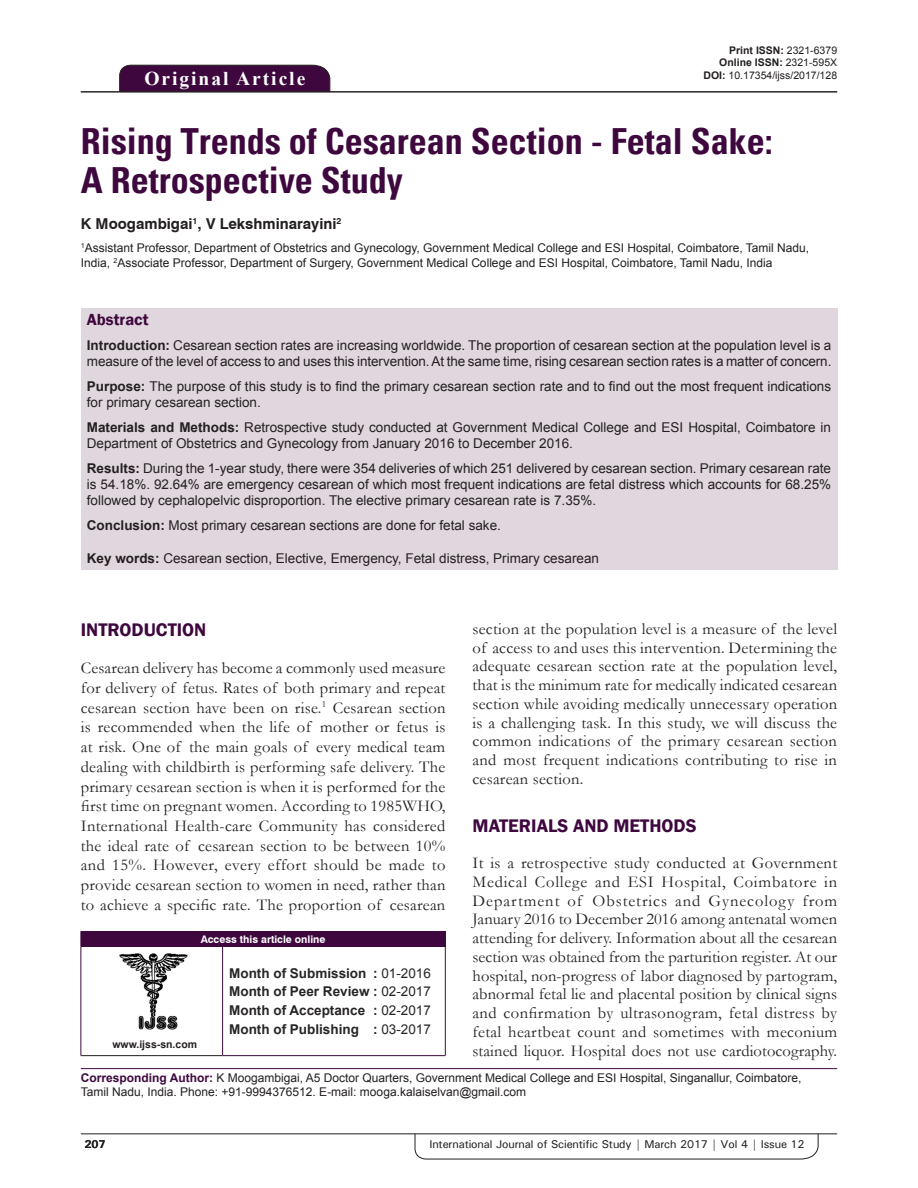
<style>
.page{position:relative;width:918px;height:1188px;background:#fff}
.page>*{position:absolute;margin:0;border:0;box-sizing:border-box;transform-origin:0 0}
.AT{font:700 condensed 36px/39px "Univers";color:#3e083e}
.AH{font:700 19.5px "Times New Roman";letter-spacing:.1em;color:#fff}
.t1{font:600 18.75px "Franklin Gothic";color:#3e083e}
.TX{font:16.5px/18.8px "Garamond";letter-spacing:.015em;color:#231f20;text-align:justify}
.ABSH{font:600 16.5px "Franklin Gothic";color:#3e083e}
.AU{font:700 15px "Swiss 721 BT";color:#231f20}
.ABS{font:13.5px/16.2px "Arial";color:#231f20}
.HIS{font:700 13.5px/18.8px "Arial";color:#282526;text-align:justify}
.KWD{font:13.5px "Arial";color:#231f20}
.AFF{font:12px/14.4px "Arial";color:#231f20}
.ADD{font:12px/14.4px "Arial";color:#231f20}
.RF{font:500 11.25px "Univers";letter-spacing:-.01em;color:#231f20}
.t2{font:700 11.25px "Univers";color:#231f20}
.DOI{font:700 10.5px "Arial";color:#231f20}
.DOI-2{font:10.5px "Arial";color:#231f20}
.AAO{font:700 10.5px "Swiss 721 BT";color:#fff}
.Web{font:700 10.5px "Arial";color:#231f20}
.s1{font-weight:400}
.s2{font-weight:700}
.s3{font-weight:700;color:#3e083e}
</style>
<div class="page">
<svg style="left:415px;top:1133px;width:404px;height:26px"></svg>
<hr style="left:81px;top:1134px;width:756px;height:1px;background:#231f20">
<div style="left:119px;top:65px;width:211px;height:26px;background:#3e083e"></div>
<hr style="left:81px;top:91px;width:756px;height:1px;background:#231f20">
<div style="left:81px;top:308px;width:756px;height:261px;background:#e0d7de"></div>
<img style="left:119px;top:953px;width:69px;height:76px">
<div style="left:81px;top:931px;width:364px;height:15px;background:#3e083e"></div>
<svg style="left:445px;top:931px;width:1px;height:15px"></svg>
<hr style="left:81px;top:946px;width:142px;height:1px;background:#3e083e">
<hr style="left:81px;top:947px;width:1px;height:108px;background:#3e083e">
<hr style="left:81px;top:1055px;width:142px;height:1px;background:#231f20">
<hr style="left:223px;top:946px;width:223px;height:1px;background:#3e083e">
<hr style="left:222px;top:947px;width:1px;height:108px;background:#3e083e">
<hr style="left:445px;top:947px;width:1px;height:108px;background:#3e083e">
<hr style="left:223px;top:1055px;width:223px;height:1px;background:#3e083e">
<hr style="left:81px;top:1068px;width:756px;height:1px;background:#3e083e">
<p class="AH" style="left:144px;top:64px;width:162px">Original Article</p>
<p class="DOI" style="left:729px;top:42px;width:109px">Print ISSN: <span class="s1">2321-6379</span></p>
<p class="DOI" style="left:719px;top:55px;width:119px">Online ISSN: <span class="s1">2321-595X</span></p>
<p class="DOI-2" style="left:704px;top:68px;width:135px"><span class="s2">DOI:</span> 10.17354/ijss/2017/128</p>
<p class="AT" style="left:81px;top:122px;width:693px">Rising Trends of Cesarean Section - Fetal Sake:<br>A Retrospective Study</p>
<p class="AU" style="left:81px;top:215px;width:262px">K Moogambigai<sup>1</sup>, V Lekshminarayini<sup>2</sup></p>
<p class="AFF" style="left:81px;top:241px;width:730px"><sup>1</sup>Assistant Professor, Department of Obstetrics and Gynecology, Government Medical College and ESI Hospital, Coimbatore, Tamil Nadu,<br>India, <sup>2</sup>Associate Professor, Department of Surgery, Government Medical College and ESI Hospital, Coimbatore, Tamil Nadu, India</p>
<p class="ABSH" style="left:87px;top:310px;width:63px">Abstract</p>
<p class="ABS" style="left:87px;top:337px;width:746px"><span class="s2">Introduction:</span> Cesarean section rates are increasing worldwide. The proportion of cesarean section at the population level is a measure of the level of access to and uses this intervention. At the same time, rising cesarean section rates is a matter of concern.</p>
<p class="ABS" style="left:87px;top:378px;width:746px"><span class="s2">Purpose:</span> The purpose of this study is to find the primary cesarean section rate and to find out the most frequent indications for primary cesarean section.</p>
<p class="ABS" style="left:87px;top:419px;width:746px"><span class="s2">Materials and Methods:</span> Retrospective study conducted at Government Medical College and ESI Hospital, Coimbatore in<br>Department of Obstetrics and Gynecology from January 2016 to December 2016.</p>
<p class="ABS" style="left:87px;top:460px;width:746px;text-align:justify"><span class="s2">Results:</span> During the 1-year study, there were 354 deliveries of which 251 delivered by cesarean section. Primary cesarean rate is 54.18%. 92.64% are emergency cesarean of which most frequent indications are fetal distress which accounts for 68.25% followed by cephalopelvic disproportion. The elective primary cesarean rate is 7.35%.</p>
<p class="ABS" style="left:87px;top:517px;width:416px"><span class="s2">Conclusion:</span> Most primary cesarean sections are done for fetal sake.</p>
<p class="KWD" style="left:87px;top:549px;width:514px"><span class="s2">Key words:</span> Cesarean section, Elective, Emergency, Fetal distress, Primary cesarean</p>
<p class="TX" style="left:473px;top:619px;width:366px">section at the population level is a measure of the level of access to and uses this intervention. Determining the adequate cesarean section rate at the population level, that is the minimum rate for medically indicated cesarean section while avoiding medically unnecessary operation is a challenging task. In this study, we will discuss the common indications of the primary cesarean section and most frequent indications contributing to rise in cesarean section.</p>
<h1 class="t1" style="left:473px;top:814px;width:226px">MATERIALS AND METHODS</h1>
<p class="TX" style="left:473px;top:853px;width:366px">It is a retrospective study conducted at Government Medical College and ESI Hospital, Coimbatore in Department of Obstetrics and Gynecology from January 2016 to December 2016 among antenatal women attending for delivery. Information about all the cesarean section was obtained from the parturition register. At our hospital, non-progress of labor diagnosed by partogram, abnormal fetal lie and placental position by clinical signs and confirmation by ultrasonogram, fetal distress by fetal heartbeat count and sometimes with meconium stained liquor. Hospital does not use cardiotocography.</p>
<h1 class="t1" style="left:81px;top:618px;width:127px">INTRODUCTION</h1>
<p class="TX" style="left:81px;top:658px;width:366px;line-height:19.6px">Cesarean delivery has become a commonly used measure for delivery of fetus. Rates of both primary and repeat cesarean section have been on rise.<sup>1</sup> Cesarean section is recommended when the life of mother or fetus is at risk. One of the main goals of every medical team dealing with childbirth is performing safe delivery. The primary cesarean section is when it is performed for the first time on pregnant women. According to 1985WHO, International Health-care Community has considered the ideal rate of cesarean section to be between 10% and 15%. However, every effort should be made to provide cesarean section to women in need, rather than to achieve a specific rate. The proportion of cesarean</p>
<p class="AAO" style="left:201px;top:933px;width:126px">Access this article online</p>
<p class="HIS" style="left:229px;top:964px;width:203px">Month of Submission : <span class="s1">01-2016<br></span>Month of Peer Review : <span class="s1">02-2017<br></span>Month of Acceptance : <span class="s1">02-2017<br></span>Month of Publishing : <span class="s1">03-2017</span></p>
<p class="ADD" style="left:81px;top:1070px;width:722px"><span class="s3">Corresponding Author:</span> K Moogambigai, A5 Doctor Quarters, Government Medical College and ESI Hospital, Singanallur, Coimbatore,<br>Tamil Nadu, India. Phone: +91-9994376512. E-mail: mooga.kalaiselvan@gmail.com</p>
<p class="Web" style="left:112px;top:1037px;width:86px">www.ijss-sn.com</p>
<p class="t2" style="left:84px;top:1137px;width:23px">207</p>
<p class="RF" style="left:429px;top:1137px;width:377px">International Journal of Scientific Study | March 2017 | Vol 4 | Issue 12</p>
</div>
